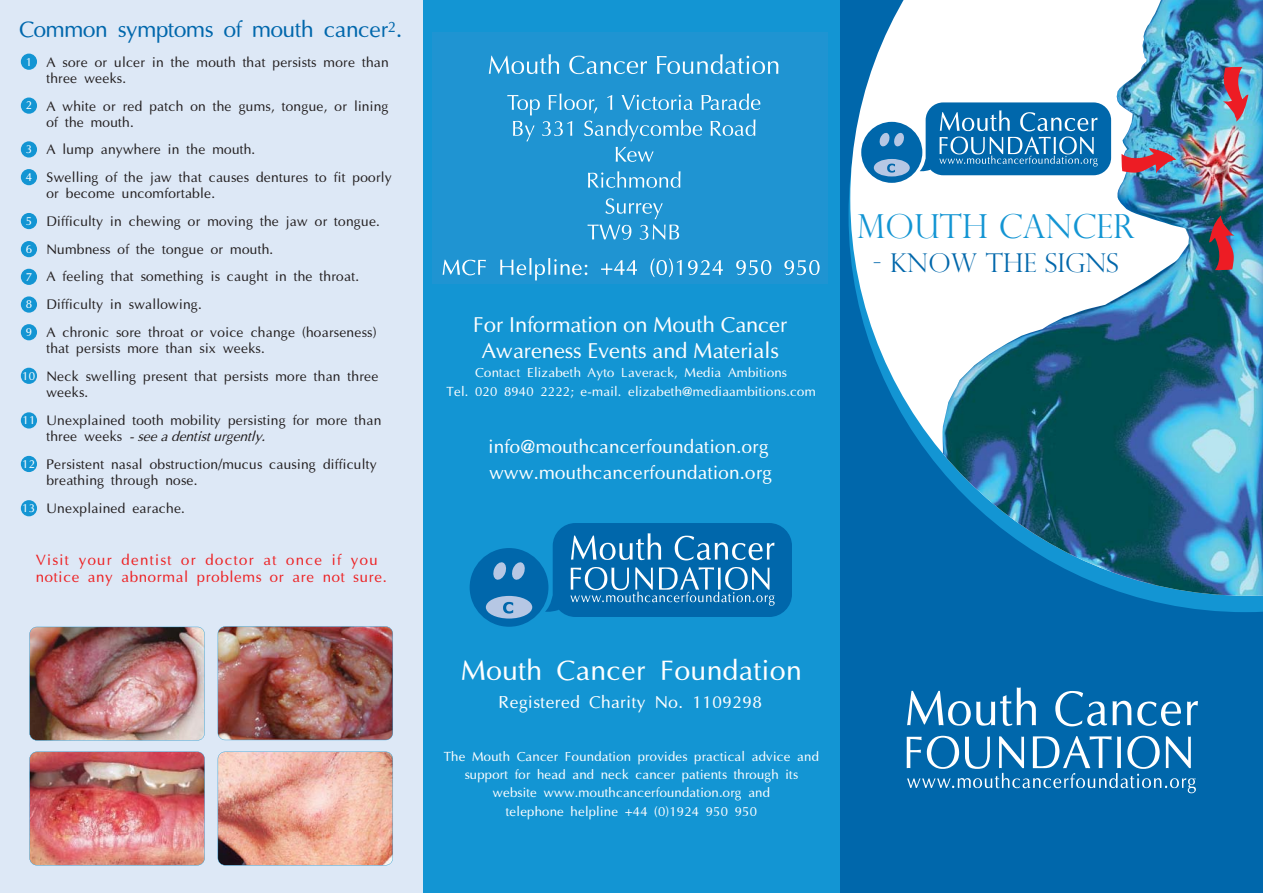
<style>
.page{position:relative;width:1263px;height:893px;background:#fff}
.page>*{position:absolute;margin:0;border:0;box-sizing:border-box;transform-origin:0 0}
.t1{font:300 33.15px "Perpetua Titling";color:#1395d3}
.t2{font:100 32.4px "Optima";color:#fff}
.t3{font:100 25.95px "Optima";letter-spacing:-.025em;color:#0067ac}
.t4{font:300 25.95px "Perpetua Titling";color:#0067ab}
.t5{font:100 21.6px/26.2px "Optima";color:#fff}
.t6{font:21.6px/26px "Optima";color:#fff;text-align:center}
.t7{font:100 19.8px "Optima";letter-spacing:.01em;color:#fff}
.t8{font:100 17.25px/17.2px "Optima";letter-spacing:.025em;color:#ed2224}
.t9{font:100 15.9px/27.8px "Optima";color:#231f20}
.t10{font:100 15.15px/18.1px "Optima";color:#fff;text-align:center}
.t11{font:italic 13.65px "Optima";color:#231f20}
.t12{font:100 13.35px/27.8px "Optima";color:#fff}
.s1{font-weight:100;font-style:normal;font-size:15.9px}
</style>
<div class="page">
<div style="left:840px;top:0;width:423px;height:893px;background:#0067ab"></div>
<div style="left:422px;top:0;width:418px;height:893px;background:#1395d3"></div>
<div style="left:0;top:0;width:422px;height:893px;background:#dde8f6"></div>
<svg style="left:848px;top:184px;width:415px;height:428px"></svg>
<svg style="left:850px;top:0;width:92px;height:596px;fill:#fff"></svg>
<img style="left:942px;top:0;width:321px;height:596px">
<div style="left:861px;top:122px;width:61px;height:61px;background:#0067ab;border-radius:50%"></div>
<svg style="left:879px;top:132px;width:25px;height:15px"></svg>
<div style="left:874px;top:159px;width:36px;height:17px;background:#b6c7e4;border-radius:50%"></div>
<svg style="left:920px;top:158px;width:10px;height:14px"></svg>
<div style="left:926px;top:102px;width:185px;height:73px;background:#0067ab;border-radius:18px"></div>
<svg style="left:940px;top:110px;width:70px;height:21px"></svg>
<svg style="left:1020px;top:112px;width:77px;height:19px"></svg>
<svg style="left:939px;top:137px;width:159px;height:30px"></svg>
<svg style="left:887px;top:164px;width:8px;height:9px"></svg>
<div style="left:470px;top:548px;width:78px;height:79px;background:#0067ab;border-radius:50%"></div>
<svg style="left:493px;top:562px;width:32px;height:18px"></svg>
<div style="left:486px;top:596px;width:46px;height:22px;background:#b6c7e4;border-radius:50%"></div>
<svg style="left:545px;top:595px;width:14px;height:17px"></svg>
<div style="left:553px;top:523px;width:239px;height:94px;background:#0067ab;border-radius:23px"></div>
<svg style="left:571px;top:533px;width:90px;height:27px"></svg>
<svg style="left:675px;top:536px;width:99px;height:24px"></svg>
<svg style="left:570px;top:567px;width:205px;height:39px"></svg>
<svg style="left:503px;top:602px;width:10px;height:11px"></svg>
<svg style="left:1209px;top:215px;width:25px;height:55px"></svg>
<svg style="left:1121px;top:148px;width:55px;height:25px"></svg>
<svg style="left:1223px;top:67px;width:25px;height:55px"></svg>
<svg style="left:907px;top:687px;width:129px;height:39px"></svg>
<svg style="left:1055px;top:691px;width:52px;height:35px"></svg>
<svg style="left:1113px;top:701px;width:18px;height:24px"></svg>
<svg style="left:1137px;top:701px;width:44px;height:25px"></svg>
<svg style="left:1187px;top:701px;width:11px;height:24px"></svg>
<svg style="left:907px;top:736px;width:289px;height:57px"></svg>
<div style="left:21px;top:54px;width:16px;height:16px;background:#1395d3;border-radius:50%"></div>
<div style="left:21px;top:98px;width:16px;height:16px;background:#1395d3;border-radius:50%"></div>
<div style="left:21px;top:141px;width:16px;height:17px;background:#1395d3;border-radius:50%"></div>
<div style="left:21px;top:169px;width:16px;height:16px;background:#1395d3;border-radius:50%"></div>
<div style="left:21px;top:213px;width:16px;height:16px;background:#1395d3;border-radius:50%"></div>
<div style="left:21px;top:241px;width:16px;height:16px;background:#1395d3;border-radius:50%"></div>
<div style="left:21px;top:269px;width:16px;height:16px;background:#1395d3;border-radius:50%"></div>
<div style="left:21px;top:296px;width:16px;height:17px;background:#1395d3;border-radius:50%"></div>
<div style="left:21px;top:324px;width:16px;height:16px;background:#1395d3;border-radius:50%"></div>
<div style="left:21px;top:368px;width:16px;height:16px;background:#1395d3;border-radius:50%"></div>
<div style="left:21px;top:412px;width:16px;height:16px;background:#1395d3;border-radius:50%"></div>
<div style="left:21px;top:456px;width:16px;height:16px;background:#1395d3;border-radius:50%"></div>
<div style="left:21px;top:500px;width:16px;height:16px;background:#1395d3;border-radius:50%"></div>
<img style="left:29px;top:627px;width:176px;height:113px">
<img style="left:29px;top:752px;width:176px;height:113px">
<img style="left:218px;top:626px;width:175px;height:114px">
<svg style="left:218px;top:752px;width:175px;height:113px;background:#e5aa99"></svg>
<div style="left:433px;top:32px;width:394px;height:252px;background:#1f94d2"></div>
<svg style="left:443px;top:260px;width:43px;height:15px"></svg>
<svg style="left:500px;top:258px;width:87px;height:23px"></svg>
<svg style="left:601px;top:260px;width:36px;height:15px"></svg>
<svg style="left:650px;top:258px;width:32px;height:19px"></svg>
<svg style="left:688px;top:260px;width:35px;height:15px"></svg>
<svg style="left:736px;top:260px;width:35px;height:15px"></svg>
<svg style="left:784px;top:260px;width:35px;height:15px"></svg>
<svg style="left:507px;top:95px;width:33px;height:20px"></svg>
<svg style="left:549px;top:94px;width:48px;height:19px"></svg>
<svg style="left:607px;top:95px;width:5px;height:15px"></svg>
<svg style="left:621px;top:95px;width:72px;height:15px"></svg>
<svg style="left:701px;top:94px;width:59px;height:16px"></svg>
<svg style="left:513px;top:121px;width:22px;height:20px"></svg>
<svg style="left:542px;top:121px;width:30px;height:15px"></svg>
<svg style="left:584px;top:119px;width:118px;height:22px"></svg>
<svg style="left:711px;top:119px;width:44px;height:17px"></svg>
<svg style="left:616px;top:147px;width:38px;height:15px"></svg>
<svg style="left:588px;top:171px;width:92px;height:17px"></svg>
<svg style="left:587px;top:198px;width:92px;height:42px"></svg>
<svg style="left:489px;top:54px;width:70px;height:20px"></svg>
<svg style="left:569px;top:56px;width:78px;height:18px"></svg>
<svg style="left:657px;top:54px;width:121px;height:20px"></svg>
<p class="t3" style="left:19px;top:20px;width:385px">Common symptoms of mouth cancer<sup>2</sup>.</p>
<p class="t12" style="left:26px;top:49px;width:8px">1</p>
<p class="t12" style="left:26px;top:92px;width:8px">2</p>
<p class="t12" style="left:26px;top:137px;width:8px">3<br>4</p>
<p class="t12" style="left:26px;top:208px;width:8px;text-align:justify">5<br>6<br>7<br>8<br>9</p>
<p class="t12" style="left:22px;top:363px;width:15px">10</p>
<p class="t12" style="left:23px;top:407px;width:15px">11</p>
<p class="t12" style="left:22px;top:451px;width:15px">12</p>
<p class="t12" style="left:22px;top:495px;width:15px">13</p>
<p class="t9" style="left:46px;top:55px;width:344px;line-height:16.2px">A sore or ulcer in the mouth that persists more than three weeks.</p>
<p class="t9" style="left:46px;top:99px;width:344px;line-height:16.2px">A white or red patch on the gums, tongue, or lining of the mouth.</p>
<p class="t9" style="left:46px;top:137px;width:347px">A lump anywhere in the mouth.<br>Swelling of the jaw that causes dentures to fit poorly</p>
<p class="t9" style="left:46px;top:181px;width:335px">or become uncomfortable.<br>Difficulty in chewing or moving the jaw or tongue.<br>Numbness of the tongue or mouth.<br>A feeling that something is caught in the throat.<br>Difficulty in swallowing.<br>A chronic sore throat or voice change (hoarseness)</p>
<p class="t9" style="left:46px;top:336px;width:334px">that persists more than six weeks.<br>Neck swelling present that persists more than three</p>
<p class="t9" style="left:46px;top:380px;width:337px">weeks.<br>Unexplained tooth mobility persisting for more than</p>
<p class="t11" style="left:46px;top:430px;width:220px"><span class="s1">three weeks</span> - see a dentist urgently.</p>
<p class="t9" style="left:46px;top:457px;width:332px;line-height:16.2px">Persistent nasal obstruction/mucus causing difficulty breathing through nose.</p>
<p class="t9" style="left:46px;top:495px;width:140px">Unexplained earache.</p>
<p class="t8" style="left:36px;top:552px;width:353px">Visit your dentist or doctor at once if you notice any abnormal problems or are not sure.</p>
<p class="t6" style="left:473px;top:314px;width:315px">For Information on Mouth Cancer<br>Awareness Events and Materials</p>
<p class="t10" style="left:447px;top:365px;width:371px">Contact Elizabeth Ayto Laverack, Media Ambitions<br>Tel. 020 8940 2222; e-mail. elizabeth@mediaambitions.com</p>
<p class="t5" style="left:488px;top:435px;width:286px">info@mouthcancerfoundation.org www.mouthcancerfoundation.org</p>
<p class="t1" style="left:857px;top:214px;width:279px">MOUTH CANCER</p>
<p class="t4" style="left:873px;top:252px;width:247px">- KNOW THE SIGNS</p>
<p class="t2" style="left:461px;top:658px;width:342px">Mouth Cancer Foundation</p>
<p class="t7" style="left:499px;top:695px;width:265px">Registered Charity No. 1109298</p>
<p class="t10" style="left:444px;top:749px;width:377px">The Mouth Cancer Foundation provides practical advice and support for head and neck cancer patients through its website www.mouthcancerfoundation.org and<br>telephone helpline +44 (0)1924 950 950</p>
</div>
